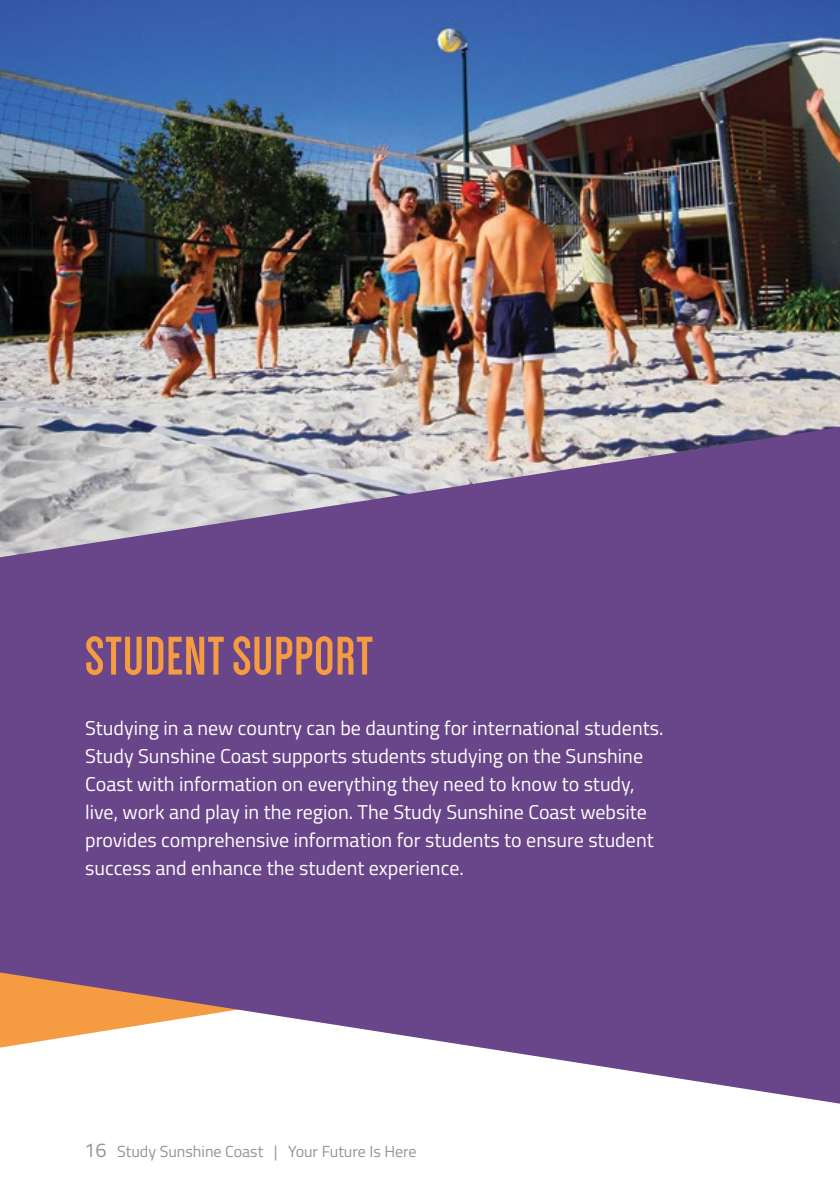
<style>
.page{position:relative;width:840px;height:1191px;background:#fff}
.page>*{position:absolute;margin:0;border:0;box-sizing:border-box;transform-origin:0 0}
.t1{font:700 56px "Dense";letter-spacing:.02em;color:#f59b41}
.t2{font:20px/28px "Titillium";color:#fff}
.t3{font:16px "Titillium";color:#939598}
.s1{font-size:20px}
</style>
<div class="page">
<svg style="left:0;top:557px;width:839px;height:546px;background:#7a5993"></svg>
<img style="left:839px;top:0;width:1px;height:282px">
<img style="left:0;top:0;width:839px;height:557px">
<h1 class="t1" style="left:85px;top:628px;width:289px">STUDENT SUPPORT</h1>
<p class="t2" style="left:85px;top:712px;width:579px">Studying in a new country can be daunting for international students.<br>Study Sunshine Coast supports students studying on the Sunshine Coast with information on everything they need to know to study, live, work and play in the region. The Study Sunshine Coast website provides comprehensive information for students to ensure student success and enhance the student experience.</p>
<p class="t3" style="left:84px;top:1139px;width:334px"><span class="s1">16</span> Study Sunshine Coast | Your Future Is Here</p>
</div>
